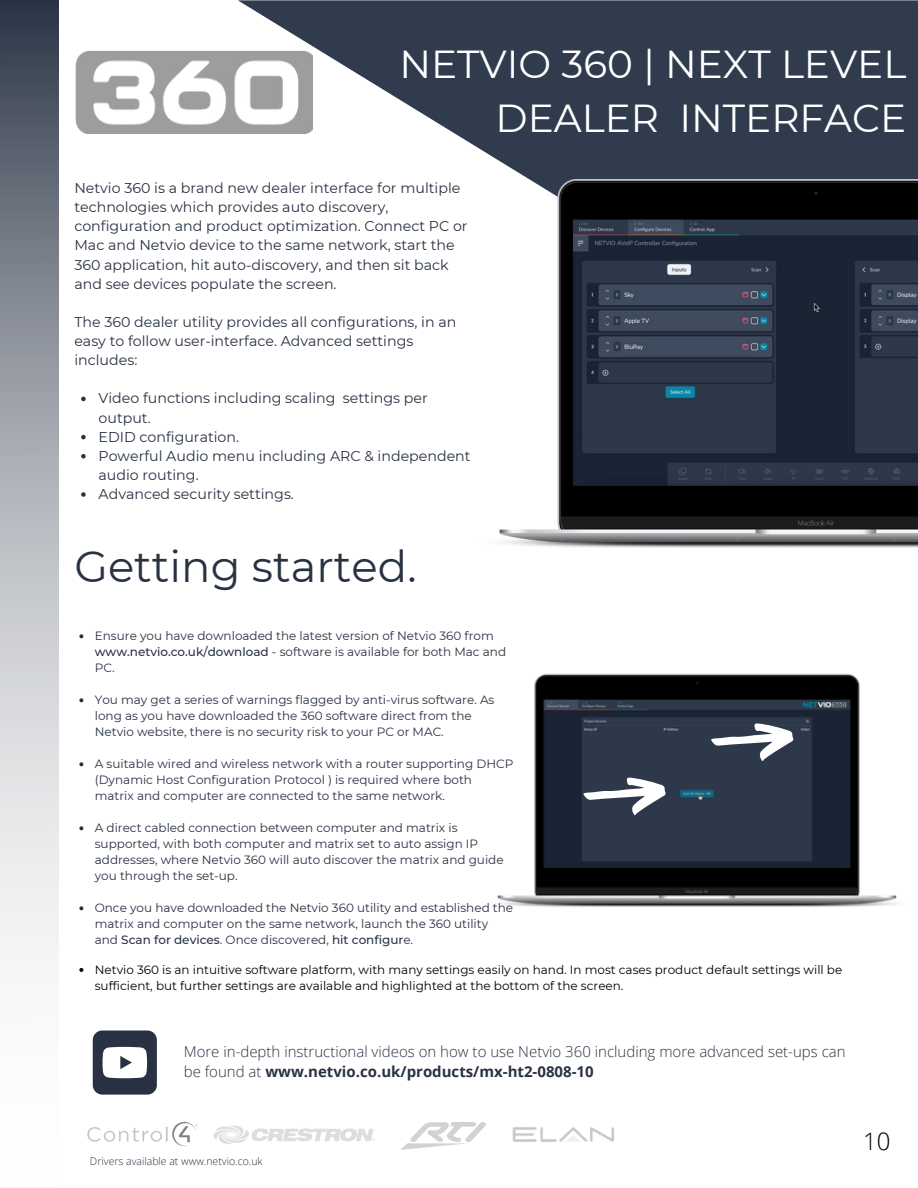
<style>
.page{position:relative;width:918px;height:1188px;background:#fff}
.page>*{position:absolute;margin:0;border:0;box-sizing:border-box;transform-origin:0 0}
.t1{font:43.5px "Montserrat";color:#283243}
.t2{font:39px/54px "Montserrat";color:#fff;text-align:right}
.t3{font:300 24px "Open Sans";color:#000}
.t4{font:300 15px/20.2px "Open Sans";color:#283243}
.t5{font:14.25px/19.2px "Montserrat";color:#283243}
.t6{font:12px/16px "Montserrat";color:#283243}
.t7{font:12px/16px "Montserrat";color:#000}
.t8{font:300 10.5px "Open Sans";color:#283243}
.s1{font-weight:500}
.s2{font-weight:700}
</style>
<div class="page">
<svg style="left:238px;top:0;width:680px;height:180px;fill:#303b4d"></svg>
<img style="left:75px;top:50px;width:238px;height:83px">
<svg style="left:93px;top:1030px;width:64px;height:65px"></svg>
<img style="left:497px;top:673px;width:400px;height:234px">
<svg style="left:583px;top:777px;width:83px;height:39px"></svg>
<img style="left:499px;top:180px;width:419px;height:368px">
<svg style="left:81px;top:397px;width:5px;height:4px"></svg>
<svg style="left:81px;top:435px;width:5px;height:4px"></svg>
<svg style="left:81px;top:454px;width:5px;height:5px"></svg>
<svg style="left:81px;top:492px;width:5px;height:5px"></svg>
<svg style="left:79px;top:634px;width:4px;height:4px"></svg>
<svg style="left:79px;top:698px;width:4px;height:4px"></svg>
<svg style="left:79px;top:762px;width:4px;height:4px"></svg>
<svg style="left:79px;top:826px;width:4px;height:4px"></svg>
<svg style="left:79px;top:906px;width:4px;height:4px"></svg>
<svg style="left:79px;top:968px;width:4px;height:4px"></svg>
<svg style="left:711px;top:723px;width:83px;height:38px"></svg>
<svg style="left:0;top:0;width:59px;height:959px"></svg>
<img style="left:213px;top:1125px;width:161px;height:19px">
<img style="left:401px;top:1123px;width:84px;height:27px">
<img style="left:512px;top:1127px;width:102px;height:15px">
<img style="left:87px;top:1121px;width:111px;height:26px">
<p class="t2" style="left:400px;top:37px;width:508px">NETVIO 360 | NEXT LEVEL<br>DEALER INTERFACE</p>
<p class="t5" style="left:74px;top:178px;width:395px">Netvio 360 is a brand new dealer interface for multiple technologies which provides auto discovery, configuration and product optimization. Connect PC or Mac and Netvio device to the same network, start the 360 application, hit auto-discovery, and then sit back and see devices populate the screen.</p>
<p class="t5" style="left:74px;top:312px;width:384px">The 360 dealer utility provides all configurations, in an easy to follow user-interface. Advanced settings includes:</p>
<p class="t5" style="left:99px;top:389px;width:331px">Video functions including scaling settings per output.</p>
<p class="t5" style="left:99px;top:427px;width:142px">EDID configuration.</p>
<p class="t5" style="left:99px;top:446px;width:374px">Powerful Audio menu including ARC &amp; independent audio routing.</p>
<p class="t5" style="left:99px;top:484px;width:197px">Advanced security settings.</p>
<p class="t1" style="left:74px;top:540px;width:344px">Getting started.</p>
<p class="t6" style="left:95px;top:628px;width:413px">Ensure you have downloaded the latest version of Netvio 360 from <span class="s1">www.netvio.co.uk/download</span> - software is available for both Mac and<br>PC.</p>
<p class="t6" style="left:95px;top:692px;width:401px">You may get a series of warnings flagged by anti-virus software. As long as you have downloaded the 360 software direct from the<br>Netvio website, there is no security risk to your PC or MAC.</p>
<p class="t6" style="left:95px;top:756px;width:420px">A suitable wired and wireless network with a router supporting DHCP (Dynamic Host Configuration Protocol ) is required where both matrix and computer are connected to the same network.</p>
<p class="t6" style="left:95px;top:820px;width:410px">A direct cabled connection between computer and matrix is supported, with both computer and matrix set to auto assign IP addresses, where Netvio 360 will auto discover the matrix and guide you through the set-up.</p>
<p class="t6" style="left:95px;top:900px;width:420px">Once you have downloaded the Netvio 360 utility and established the matrix and computer on the same network, launch the 360 utility and <span class="s1">Scan for devices</span>. Once discovered, <span class="s1">hit configur</span>e.</p>
<p class="t7" style="left:95px;top:962px;width:749px">Netvio 360 is an intuitive software platform, with many settings easily on hand. In most cases product default settings will be sufficient, but further settings are available and highlighted at the bottom of the screen.</p>
<p class="t4" style="left:184px;top:1041px;width:663px">More in-depth instructional videos on how to use Netvio 360 including more advanced set-ups can be found at <span class="s2">www.netvio.co.uk/products/mx-ht2-0808-10</span></p>
<p class="t8" style="left:90px;top:1153px;width:174px">Drivers available at www.netvio.co.uk</p>
<p class="t3" style="left:863px;top:1124px;width:29px">10</p>
</div>
